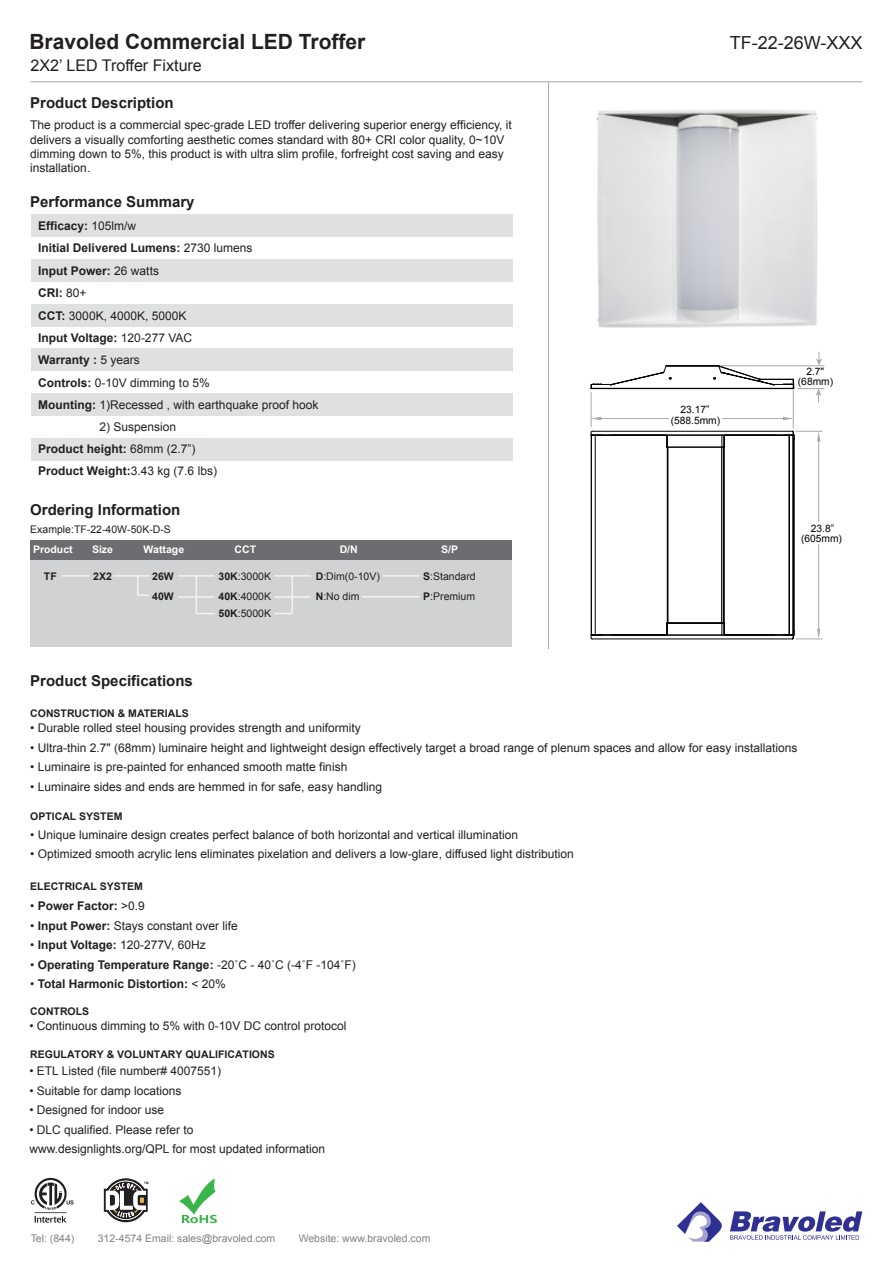
<style>
.page{position:relative;width:893px;height:1263px;background:#fff}
.page>*{position:absolute;margin:0;border:0;box-sizing:border-box;transform-origin:0 0}
.t1{font:700 21px "Arial";color:#231f20}
.t2{font:18px "Arial";color:#231f20}
.t3{font:16.05px "Arial";color:#231f20}
.t4{font:700 15px "Arial";color:#231f20}
.t5{font:12px/22.5px "Arial";color:#231f20}
.t6{font:700 12px/22.2px "Arial";color:#231f20}
.t7{font:700 10.5px/20px "Arial";color:#231f20}
.t8{font:10.5px "Arial";color:#231f20}
.t9{font:10.5px "Arial";color:#808285}
.t10{font:700 10.5px "Arial";color:#fff}
.t11{font:10.2px/10.2px "Arial";color:#030303;text-align:center}
.s1{font-weight:700}
.s2{font-weight:400}
</style>
<div class="page">
<div style="left:30px;top:540px;width:482px;height:107px;background:#d1d2d4"></div>
<hr style="left:31px;top:81px;width:831px;height:1px;background:#a8a9ad">
<div style="left:31px;top:349px;width:481px;height:22px;background:#dee0e1"></div>
<div style="left:31px;top:304px;width:481px;height:22px;background:#dee0e1"></div>
<div style="left:31px;top:259px;width:481px;height:23px;background:#dee0e1"></div>
<div style="left:31px;top:438px;width:481px;height:22px;background:#dee0e1"></div>
<div style="left:30px;top:540px;width:482px;height:20px;background:#6c6d70"></div>
<div style="left:31px;top:393px;width:481px;height:23px;background:#dee0e1"></div>
<div style="left:31px;top:215px;width:481px;height:22px;background:#dee0e1"></div>
<svg style="left:677px;top:1202px;width:45px;height:40px"></svg>
<svg style="left:730px;top:1211px;width:132px;height:29px"></svg>
<svg style="left:104px;top:1178px;width:44px;height:45px"></svg>
<svg style="left:179px;top:1178px;width:38px;height:45px"></svg>
<svg style="left:591px;top:352px;width:233px;height:50px"></svg>
<hr style="left:591px;top:435px;width:1px;height:200px;background:#030303">
<hr style="left:595px;top:435px;width:1px;height:200px;background:#030303">
<hr style="left:592px;top:639px;width:200px;height:1px;background:#030303">
<hr style="left:591px;top:635px;width:202px;height:1px;background:#030303">
<hr style="left:591px;top:634px;width:76px;height:1px;background:#030303">
<hr style="left:724px;top:634px;width:70px;height:1px;background:#030303">
<hr style="left:667px;top:623px;width:57px;height:1px;background:#030303">
<hr style="left:667px;top:447px;width:1px;height:176px;background:#030303">
<hr style="left:668px;top:447px;width:1px;height:176px;background:#030303">
<hr style="left:721px;top:447px;width:1px;height:176px;background:#030303">
<hr style="left:723px;top:447px;width:1px;height:176px;background:#030303">
<hr style="left:724px;top:447px;width:1px;height:176px;background:#030303">
<svg style="left:666px;top:623px;width:2px;height:12px"></svg>
<hr style="left:789px;top:435px;width:1px;height:200px;background:#030303">
<hr style="left:793px;top:435px;width:1px;height:200px;background:#030303">
<hr style="left:794px;top:435px;width:1px;height:200px;background:#030303">
<hr style="left:591px;top:435px;width:203px;height:1px;background:#030303">
<hr style="left:592px;top:431px;width:200px;height:1px;background:#030303">
<svg style="left:722px;top:623px;width:3px;height:13px"></svg>
<svg style="left:590px;top:635px;width:12px;height:5px"></svg>
<svg style="left:666px;top:435px;width:59px;height:13px"></svg>
<svg style="left:590px;top:431px;width:12px;height:5px"></svg>
<hr style="left:591px;top:392px;width:1px;height:35px;background:#a8a9ad">
<hr style="left:793px;top:390px;width:1px;height:38px;background:#a8a9ad">
<hr style="left:601px;top:418px;width:68px;height:1px;background:#a8a9ad">
<hr style="left:723px;top:418px;width:60px;height:1px;background:#a8a9ad">
<svg style="left:591px;top:417px;width:10px;height:3px"></svg>
<svg style="left:783px;top:417px;width:10px;height:3px"></svg>
<hr style="left:818px;top:441px;width:1px;height:80px;background:#a8a9ad">
<hr style="left:818px;top:544px;width:1px;height:85px;background:#a8a9ad">
<svg style="left:784px;top:430px;width:38px;height:11px"></svg>
<svg style="left:784px;top:629px;width:38px;height:11px"></svg>
<hr style="left:62px;top:575px;width:27px;height:2px;background:#f2f3f4">
<hr style="left:113px;top:575px;width:37px;height:2px;background:#f2f3f4">
<hr style="left:178px;top:575px;width:37px;height:2px;background:#f2f3f4">
<hr style="left:178px;top:596px;width:37px;height:2px;background:#f2f3f4">
<svg style="left:196px;top:613px;width:19px;height:1px"></svg>
<hr style="left:274px;top:575px;width:37px;height:2px;background:#f2f3f4">
<hr style="left:383px;top:575px;width:37px;height:2px;background:#f2f3f4">
<hr style="left:362px;top:596px;width:58px;height:1px;background:#f2f3f4">
<hr style="left:274px;top:596px;width:37px;height:2px;background:#f2f3f4">
<svg style="left:274px;top:613px;width:18px;height:1px"></svg>
<hr style="left:196px;top:576px;width:1px;height:37px;background:#f2f3f4">
<hr style="left:291px;top:576px;width:2px;height:37px;background:#f2f3f4">
<svg style="left:137px;top:576px;width:12px;height:20px"></svg>
<hr style="left:548px;top:82px;width:1px;height:567px;background:#a8a9ad">
<img style="left:596px;top:110px;width:222px;height:218px">
<hr style="left:35px;top:1212px;width:32px;height:1px;background:#231f20">
<svg style="left:35px;top:1216px;width:32px;height:7px"></svg>
<svg style="left:31px;top:1178px;width:43px;height:32px"></svg>
<h1 class="t1" style="left:29px;top:28px;width:338px">Bravoled Commercial LED Troffer</h1>
<h3 class="t3" style="left:30px;top:55px;width:173px">2X2’ LED Troffer Fixture</h3>
<p class="t4" style="left:30px;top:93px;width:145px">Product Description</p>
<p class="t5" style="left:30px;top:118px;width:483px;line-height:14.4px">The product is a commercial spec-grade LED troffer delivering superior energy efficiency, it delivers a visually comforting aesthetic comes standard with 80+ CRI color quality, 0~10V dimming down to 5%, this product is with ultra slim profile, forfreight cost saving and easy installation.</p>
<p class="t4" style="left:30px;top:192px;width:166px">Performance Summary</p>
<p class="t5" style="left:38px;top:214px;width:282px"><span class="s1">Efficacy:</span> 105lm/w<br><span class="s1">Initial Delivered Lumens:</span> 2730 lumens<br><span class="s1">Input Power:</span> 26 watts<br><span class="s1">CRI:</span> 80+<br><span class="s1">CCT:</span> 3000K, 4000K, 5000K<br><span class="s1">Input Voltage:</span> 120-277 VAC<br><span class="s1">Warranty :</span> 5 years<br><span class="s1">Controls:</span> 0-10V dimming to 5%<br><span class="s1">Mounting:</span> 1)Recessed , with earthquake proof hook</p>
<p class="t6" style="left:38px;top:438px;width:180px">Product height: <span class="s2">68mm (2.7”)<br></span>Product Weight:<span class="s2">3.43 kg (7.6 lbs)</span></p>
<p class="t5" style="left:100px;top:415px;width:78px">2) Suspension</p>
<p class="t4" style="left:30px;top:500px;width:152px">Ordering Information</p>
<p class="t8" style="left:30px;top:522px;width:142px">Example:TF-22-40W-50K-D-S</p>
<p class="t10" style="left:92px;top:544px;width:23px">Size</p>
<p class="t10" style="left:143px;top:544px;width:42px">Wattage</p>
<p class="t10" style="left:235px;top:544px;width:23px">CCT</p>
<p class="t10" style="left:340px;top:544px;width:20px">D/N</p>
<p class="t10" style="left:441px;top:544px;width:18px">S/P</p>
<p class="t8" style="left:423px;top:569px;width:54px"><span class="s1">S</span>:Standard</p>
<p class="t10" style="left:33px;top:544px;width:41px">Product</p>
<p class="t7" style="left:44px;top:567px;width:14px">TF</p>
<p class="t7" style="left:93px;top:567px;width:20px">2X2</p>
<p class="t7" style="left:152px;top:567px;width:23px">26W<br>40W</p>
<p class="t8" style="left:218px;top:569px;width:54px"><span class="s1">30K</span>:3000K</p>
<p class="t8" style="left:316px;top:569px;width:66px"><span class="s1">D</span>:Dim(0-10V)</p>
<p class="t8" style="left:218px;top:589px;width:54px"><span class="s1">40K</span>:4000K</p>
<p class="t8" style="left:316px;top:589px;width:45px"><span class="s1">N</span>:No dim</p>
<p class="t8" style="left:423px;top:589px;width:53px"><span class="s1">P</span>:Premium</p>
<p class="t8" style="left:218px;top:607px;width:54px"><span class="s1">50K</span>:5000K</p>
<p class="t4" style="left:30px;top:671px;width:164px">Product Specifications</p>
<p class="t7" style="left:30px;top:703px;width:160px">CONSTRUCTION &amp; MATERIALS</p>
<h2 class="t2" style="left:730px;top:31px;width:134px">TF-22-26W-XXX</h2>
<p class="t11" style="left:671px;top:405px;width:51px">23.17” (588.5mm)</p>
<p class="t11" style="left:798px;top:367px;width:37px">2.7" (68mm)</p>
<p class="t11" style="left:801px;top:523px;width:42px">23.8” (605mm)</p>
<p class="t5" style="left:30px;top:717px;width:332px">• Durable rolled steel housing provides strength and uniformity</p>
<p class="t5" style="left:30px;top:736px;width:769px">• Ultra-thin 2.7" (68mm) luminaire height and lightweight design effectively target a broad range of plenum spaces and allow for easy installations</p>
<p class="t5" style="left:30px;top:756px;width:319px">• Luminaire is pre-painted for enhanced smooth matte finish</p>
<p class="t5" style="left:30px;top:775px;width:353px">• Luminaire sides and ends are hemmed in for safe, easy handling</p>
<p class="t7" style="left:30px;top:807px;width:94px">OPTICAL SYSTEM</p>
<p class="t5" style="left:30px;top:823px;width:489px">• Unique luminaire design creates perfect balance of both horizontal and vertical illumination</p>
<p class="t5" style="left:30px;top:843px;width:545px">• Optimized smooth acrylic lens eliminates pixelation and delivers a low-glare, diffused light distribution</p>
<p class="t7" style="left:30px;top:876px;width:114px">ELECTRICAL SYSTEM</p>
<p class="t6" style="left:30px;top:895px;width:116px"><span class="s2">•</span> Power Factor: <span class="s2">&gt;0.9</span></p>
<p class="t5" style="left:30px;top:914px;width:209px">• <span class="s1">Input Power:</span> Stays constant over life</p>
<p class="t5" style="left:30px;top:934px;width:177px">• <span class="s1">Input Voltage:</span> 120-277V, 60Hz</p>
<p class="t6" style="left:30px;top:954px;width:327px"><span class="s2">•</span> Operating Temperature Range: <span class="s2">-20˚C - 40˚C (-4˚F -104˚F)</span></p>
<p class="t6" style="left:30px;top:973px;width:197px"><span class="s2">•</span> Total Harmonic Distortion: <span class="s2">&lt; 20%</span></p>
<p class="t5" style="left:29px;top:1014px;width:318px">• Continuous dimming to 5% with 0-10V DC control protocol</p>
<p class="t7" style="left:30px;top:1044px;width:246px">REGULATORY &amp; VOLUNTARY QUALIFICATIONS</p>
<p class="t5" style="left:29px;top:1060px;width:193px">• ETL Listed (file number# 4007551)</p>
<p class="t5" style="left:29px;top:1079px;width:154px">• Suitable for damp locations</p>
<p class="t5" style="left:29px;top:1099px;width:136px">• Designed for indoor use</p>
<p class="t5" style="left:29px;top:1120px;width:297px;line-height:19.5px">• DLC qualified. Please refer to www.designlights.org/QPL for most updated information</p>
<p class="t7" style="left:30px;top:1001px;width:60px">CONTROLS</p>
<p class="t9" style="left:31px;top:1231px;width:45px">Tel: (844)</p>
<p class="t9" style="left:98px;top:1231px;width:179px">312-4574 Email: sales@bravoled.com</p>
<p class="t9" style="left:299px;top:1231px;width:133px">Website: www.bravoled.com</p>
</div>
